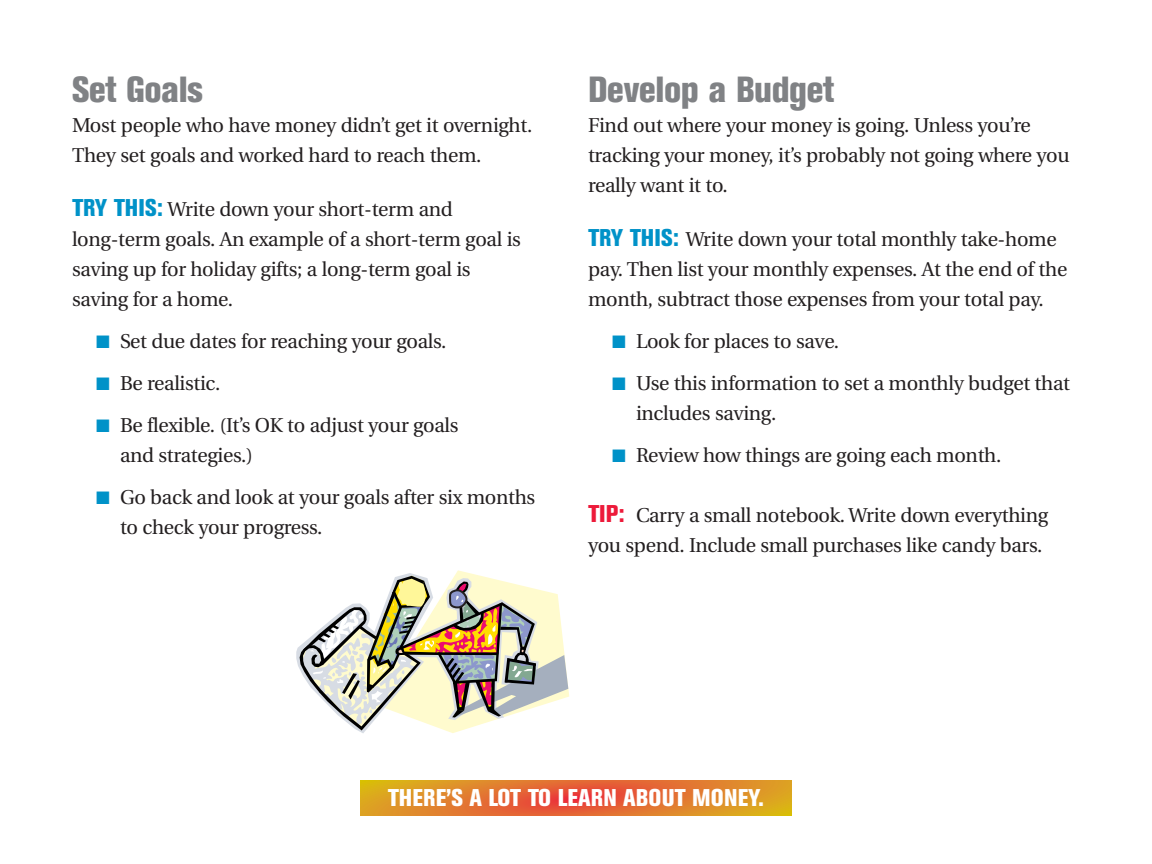
<style>
.page{position:relative;width:1152px;height:864px;background:#fff}
.page>*{position:absolute;margin:0;border:0;box-sizing:border-box;transform-origin:0 0}
.t1{font:800 condensed 36px "Akzidenz Grotesk BE";letter-spacing:-.015em;color:#808285}
.t2{font:800 condensed 24px "Akzidenz Grotesk BE";letter-spacing:.005em;color:#fff}
.t3{font:20px/30px "Utopia";letter-spacing:-.015em;color:#231f20}
.s1{font-family:"Akzidenz Grotesk BE";font-weight:800;font-stretch:condensed;font-size:24px;color:#0092c8}
.s2{color:#0092c8}
.s3{font-family:"Akzidenz Grotesk BE";font-weight:800;font-stretch:condensed;font-size:24px;color:#ed1a3a}
</style>
<div class="page">
<svg style="left:360px;top:780px;width:432px;height:36px;background:#e17c2d"></svg>
<svg style="left:296px;top:570px;width:273px;height:163px"></svg>
<h2 class="t1" style="left:72px;top:77px;width:132px">Set Goals</h2>
<p class="t3" style="left:72px;top:112px;width:462px">Most people who have money didn’t get it overnight.<br>They set goals and worked hard to reach them.</p>
<p class="t3" style="left:72px;top:196px;width:450px"><span class="s1">TRY THIS:</span> Write down your short-term and long-term goals. An example of a short-term goal is saving up for holiday gifts; a long-term goal is saving for a home.</p>
<p class="t3" style="left:96px;top:328px;width:352px"><span class="s2">■</span> Set due dates for reaching your goals.</p>
<p class="t3" style="left:96px;top:370px;width:126px"><span class="s2">■</span> Be realistic.</p>
<p class="t3" style="left:120px;top:412px;width:340px;text-indent:-24px"><span class="s2">■</span> Be flexible. (It’s OK to adjust your goals and strategies.)</p>
<p class="t3" style="left:120px;top:484px;width:417px;text-indent:-24px"><span class="s2">■</span> Go back and look at your goals after six months to check your progress.</p>
<h2 class="t1" style="left:588px;top:77px;width:248px">Develop a Budget</h2>
<p class="t3" style="left:588px;top:112px;width:483px">Find out where your money is going. Unless you’re tracking your money, it’s probably not going where you really want it to.</p>
<p class="t3" style="left:588px;top:226px;width:481px"><span class="s1">TRY THIS:</span> Write down your total monthly take-home pay. Then list your monthly expenses. At the end of the month, subtract those expenses from your total pay.</p>
<p class="t3" style="left:612px;top:328px;width:229px"><span class="s2">■</span> Look for places to save.</p>
<p class="t3" style="left:636px;top:370px;width:436px;text-indent:-24px"><span class="s2">■</span> Use this information to set a monthly budget that includes saving.</p>
<p class="t3" style="left:612px;top:442px;width:391px"><span class="s2">■</span> Review how things are going each month.</p>
<p class="t3" style="left:588px;top:502px;width:462px"><span class="s3">TIP:</span> Carry a small notebook. Write down everything you spend. Include small purchases like candy bars.</p>
<p class="t2" style="left:388px;top:789px;width:378px">THERE’S A LOT TO LEARN ABOUT MONEY.</p>
</div>
